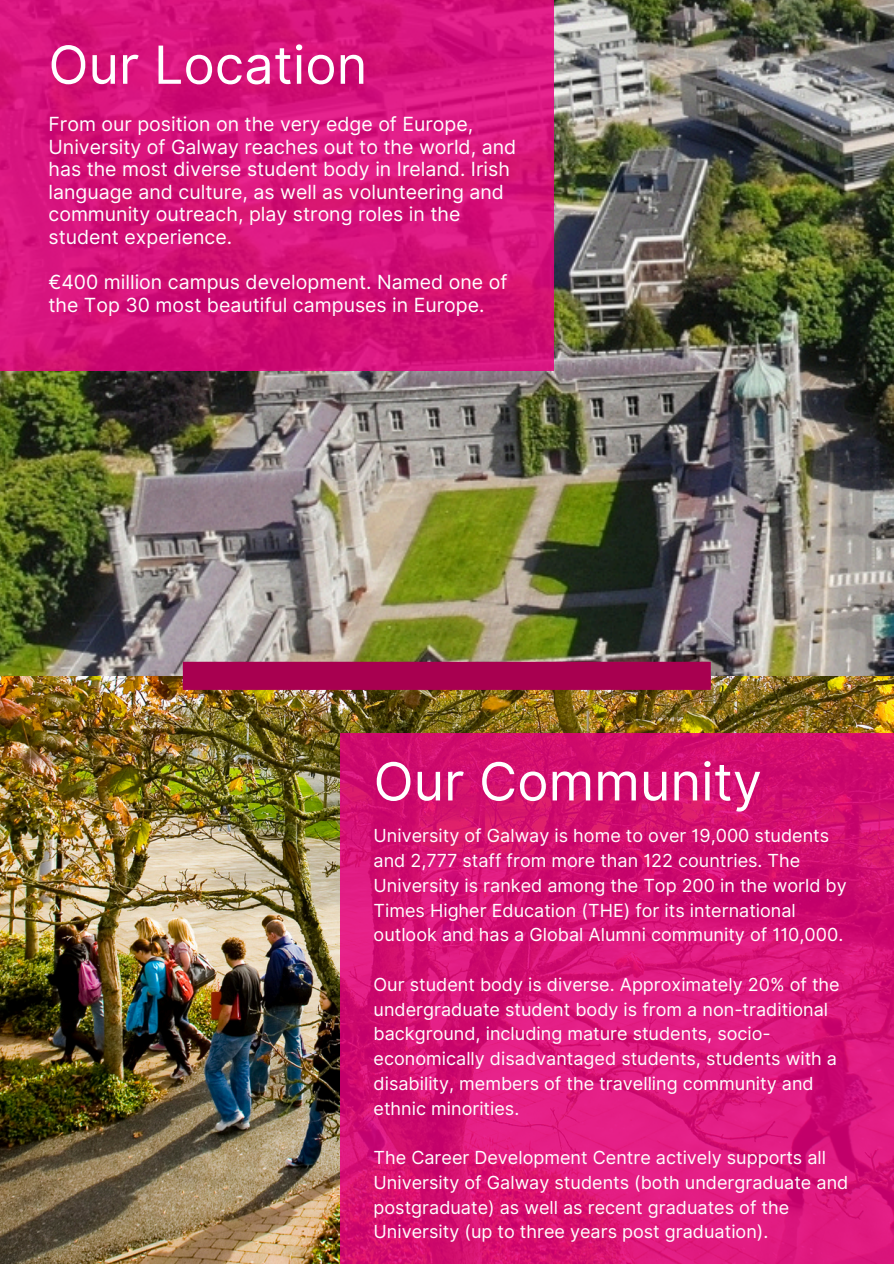
<style>
.page{position:relative;width:894px;height:1264px;background:#fff}
.page>*{position:absolute;margin:0;border:0;box-sizing:border-box;transform-origin:0 0}
.t1{font:52.5px "Inter";color:#fff}
.t2{font:19.5px/22.5px "Inter";color:#fff}
.t3{font:18px/24.8px "Inter";color:#fff}
</style>
<div class="page">
<img style="left:0;top:675px;width:893px;height:588px">
<img style="left:0;top:0;width:893px;height:675px">
<svg style="left:0;top:0;width:553px;height:371px;background:#d51279"></svg>
<svg style="left:340px;top:733px;width:553px;height:530px;background:#d71276"></svg>
<div style="left:183px;top:661px;width:527px;height:29px;background:#a80050"></div>
<p class="t1" style="left:48px;top:33px;width:320px">Our Location</p>
<p class="t2" style="left:48px;top:113px;width:469px">From our position on the very edge of Europe, University of Galway reaches out to the world, and has the most diverse student body in Ireland. Irish language and culture, as well as volunteering and community outreach, play strong roles in the student experience.</p>
<p class="t2" style="left:48px;top:271px;width:460px">€400 million campus development. Named one of the Top 30 most beautiful campuses in Europe.</p>
<h1 class="t1" style="left:373px;top:750px;width:390px">Our Community</h1>
<p class="t3" style="left:373px;top:823px;width:474px">University of Galway is home to over 19,000 students and 2,777 staff from more than 122 countries. The University is ranked among the Top 200 in the world by Times Higher Education (THE) for its international outlook and has a Global Alumni community of 110,000.</p>
<p class="t3" style="left:373px;top:971px;width:467px">Our student body is diverse. Approximately 20% of the undergraduate student body is from a non-traditional background, including mature students, socio&shy;economically disadvantaged students, students with a disability, members of the travelling community and ethnic minorities.</p>
<p class="t3" style="left:373px;top:1145px;width:476px">The Career Development Centre actively supports all University of Galway students (both undergraduate and postgraduate) as well as recent graduates of the University (up to three years post graduation).</p>
</div>
